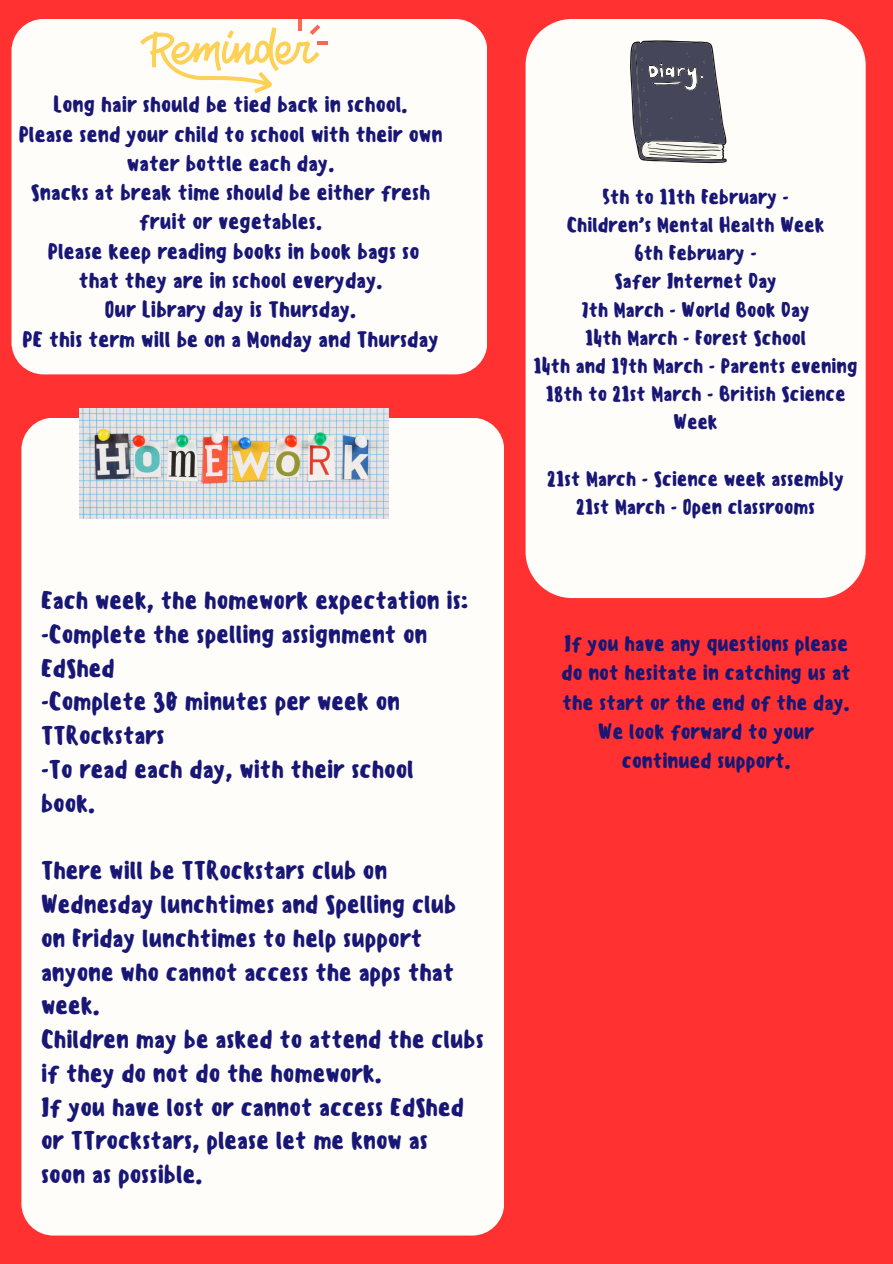
<style>
.page{position:relative;width:893px;height:1264px;background:#fff}
.page>*{position:absolute;margin:0;border:0;box-sizing:border-box;transform-origin:0 0}
.t1{font:500 24.75px/33.8px "Sensei";letter-spacing:-.025em;color:#181775}
.t2{font:500 21.6px "Sensei";letter-spacing:-.025em;color:#181775}
.t3{font:500 21px/29.2px "Sensei";letter-spacing:-.025em;color:#181775;text-align:center}
.t4{font:500 20.25px "Sensei";letter-spacing:-.025em;color:#181775}
</style>
<div class="page">
<div style="left:0;top:0;width:892px;height:1263px;background:#ff3131"></div>
<div style="left:11px;top:19px;width:476px;height:355px;background:#fffdfa;border-radius:32px"></div>
<div style="left:525px;top:19px;width:340px;height:579px;background:#fffdfa;border-radius:46px"></div>
<div style="left:21px;top:417px;width:483px;height:818px;background:#fffdfa;border-radius:32px"></div>
<img style="left:79px;top:408px;width:310px;height:111px">
<hr style="left:298px;top:19px;width:4px;height:11px;background:#fd6756">
<svg style="left:140px;top:25px;width:180px;height:68px"></svg>
<hr style="left:317px;top:41px;width:11px;height:4px;background:#fd6756">
<svg style="left:630px;top:40px;width:96px;height:123px"></svg>
<p class="t2" style="left:53px;top:92px;width:356px">Long hair should be tied back in school.</p>
<p class="t2" style="left:18px;top:121px;width:426px">Please send your child to school with their own</p>
<p class="t2" style="left:126px;top:150px;width:209px">water bottle each day.</p>
<p class="t2" style="left:31px;top:180px;width:401px">Snacks at break time should be either fresh</p>
<p class="t2" style="left:139px;top:209px;width:185px">fruit or vegetables.</p>
<p class="t2" style="left:47px;top:238px;width:374px">Please keep reading books in book bags so</p>
<p class="t2" style="left:78px;top:267px;width:306px">that they are in school everyday.</p>
<p class="t2" style="left:105px;top:297px;width:253px">Our Library day is Thursday.</p>
<p class="t2" style="left:22px;top:326px;width:418px">PE this term will be on a Monday and Thursday</p>
<p class="t1" style="left:41px;top:583px;width:429px">Each week, the homework expectation is:</p>
<p class="t1" style="left:41px;top:617px;width:388px">-Complete the spelling assignment on</p>
<p class="t1" style="left:41px;top:651px;width:76px">EdShed</p>
<p class="t1" style="left:41px;top:685px;width:361px">-Complete 30 minutes per week on</p>
<p class="t1" style="left:41px;top:718px;width:126px">TTRockstars</p>
<p class="t1" style="left:41px;top:752px;width:375px">-To read each day, with their school</p>
<p class="t1" style="left:41px;top:786px;width:56px">book.</p>
<p class="t1" style="left:41px;top:853px;width:348px">There will be TTRockstars club on</p>
<p class="t1" style="left:41px;top:887px;width:417px">Wednesday lunchtimes and Spelling club on Friday lunchtimes to help support anyone who cannot access the apps that week.</p>
<p class="t1" style="left:41px;top:1022px;width:445px">Children may be asked to attend the clubs</p>
<p class="t1" style="left:41px;top:1056px;width:343px">if they do not do the homework.</p>
<p class="t1" style="left:41px;top:1090px;width:425px">If you have lost or cannot access EdShed</p>
<p class="t1" style="left:41px;top:1123px;width:389px">or TTrockstars, please let me know as</p>
<p class="t1" style="left:41px;top:1157px;width:163px">soon as possible.</p>
<p class="t4" style="left:602px;top:185px;width:189px">5th to 11th February -</p>
<p class="t4" style="left:566px;top:213px;width:260px">Children’s Mental Health Week</p>
<p class="t4" style="left:634px;top:241px;width:124px">6th February -</p>
<p class="t4" style="left:614px;top:269px;width:164px">Safer Internet Day</p>
<p class="t4" style="left:581px;top:297px;width:230px">7th March - World Book Day</p>
<p class="t4" style="left:584px;top:325px;width:223px">14th March - Forest School</p>
<p class="t4" style="left:533px;top:354px;width:326px">14th and 19th March - Parents evening</p>
<p class="t4" style="left:545px;top:382px;width:302px">18th to 21st March - British Science</p>
<p class="t4" style="left:673px;top:410px;width:46px">Week</p>
<p class="t4" style="left:547px;top:466px;width:299px">21st March - Science week assembly</p>
<p class="t4" style="left:576px;top:494px;width:241px">21st March - Open classrooms</p>
<p class="t3" style="left:561px;top:629px;width:291px">If you have any questions please do not hesitate in catching us at the start or the end of the day.<br>We look forward to your continued support.</p>
</div>
